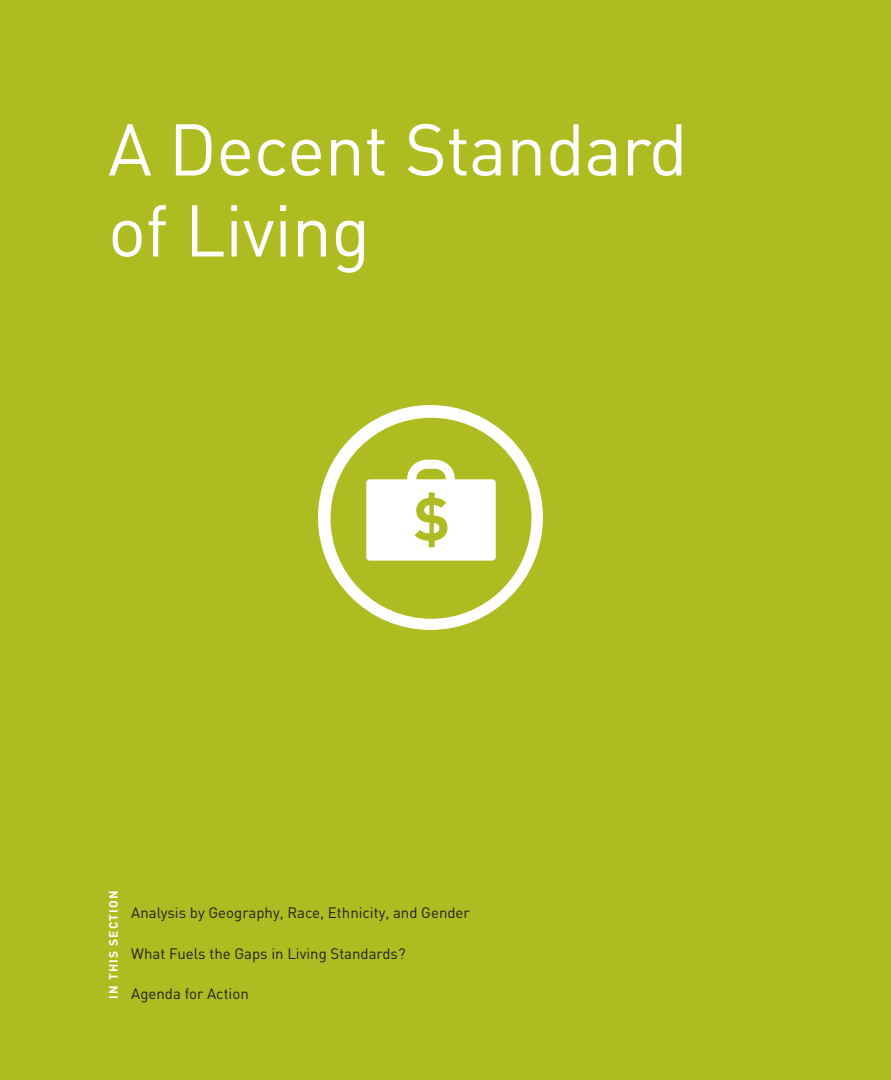
<style>
.page{position:relative;width:891px;height:1080px;background:#aebc21}
.page>*{position:absolute;margin:0;border:0;box-sizing:border-box;transform-origin:0 0}
.t1{font:72px/81px "DIN";letter-spacing:-.01em;color:#fff}
.t2{font:15px "DIN";color:#231f20}
.t3{font:700 12px "DIN";letter-spacing:.1em;color:#fff}
</style>
<div class="page">
<div style="left:318px;top:405px;width:225px;height:225px;background:#fff;border-radius:50%"></div>
<div style="left:331px;top:418px;width:200px;height:201px;background:#aebc21;border-radius:50%"></div>
<div style="left:366px;top:479px;width:130px;height:82px;background:#fff;border:7px solid #fff"></div>
<svg style="left:403px;top:459px;width:56px;height:88px"></svg>
<h1 class="t1" style="left:108px;top:108px;width:581px">A Decent Standard of Living</h1>
<p class="t3" style="left:106px;top:999px;width:110px;rotate:-90deg">IN THIS SECTION</p>
<p class="t2" style="left:131px;top:903px;width:340px">Analysis by Geography, Race, Ethnicity, and Gender</p>
<p class="t2" style="left:131px;top:944px;width:276px">What Fuels the Gaps in Living Standards?</p>
<p class="t2" style="left:131px;top:984px;width:119px">Agenda for Action</p>
</div>
